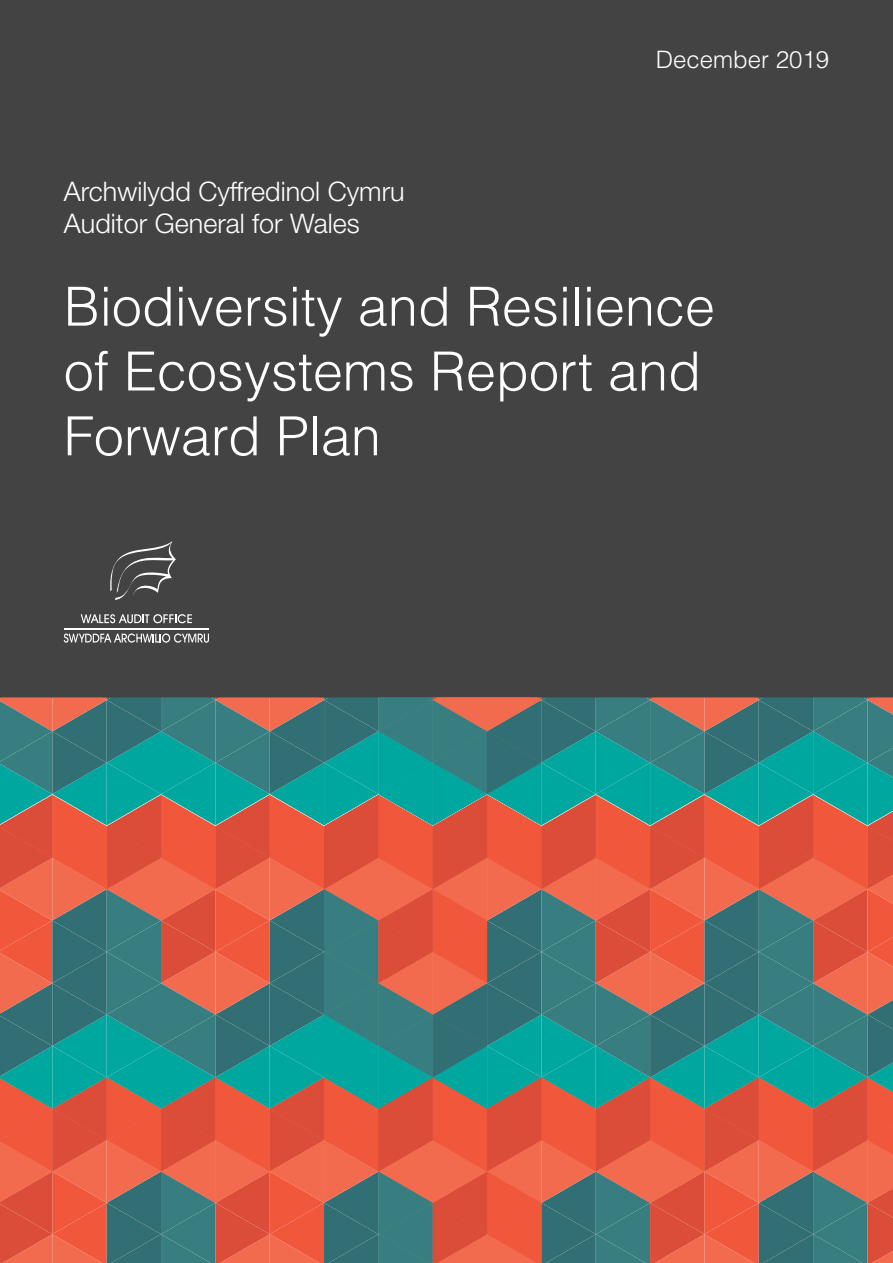
<style>
.page{position:relative;width:893px;height:1263px;background:#fff}
.page>*{position:absolute;margin:0;border:0;box-sizing:border-box;transform-origin:0 0}
.Cover_heading{font:300 54px/64.8px "Helvetica LT Std";color:#fff}
.t1{font:300 27px/32.4px "Helvetica Neue LT Std";color:#fff}
.t2{font:300 24px "Helvetica LT Std";color:#fff}
</style>
<div class="page">
<div style="left:0;top:0;width:893px;height:697px;background:#434343"></div>
<svg style="left:0;top:697px;width:893px;height:566px;background:#887063"></svg>
<svg style="left:110px;top:541px;width:66px;height:59px"></svg>
<svg style="left:81px;top:614px;width:111px;height:9px"></svg>
<svg style="left:64px;top:633px;width:145px;height:10px"></svg>
<hr style="left:64px;top:628px;width:145px;height:1px;background:#fff">
<p class="t1" style="left:64px;top:175px;width:342px">Archwilydd Cyffredinol Cymru<br>Auditor General for Wales</p>
<p class="t2" style="left:656px;top:45px;width:175px">December 2019</p>
<h1 class="Cover_heading" style="left:64px;top:274px;width:653px">Biodiversity and Resilience of Ecosystems Report and<br>Forward Plan</h1>
</div>
